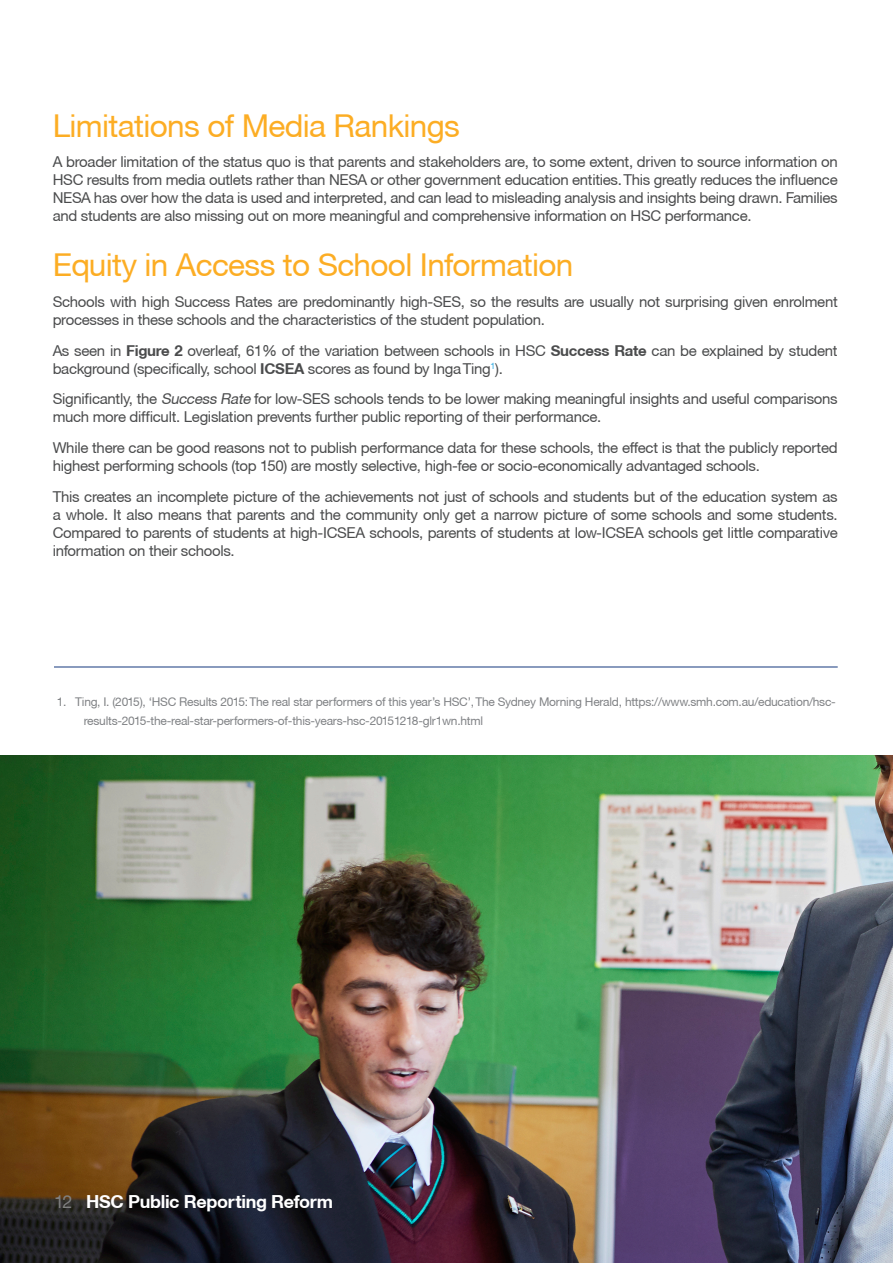
<style>
.page{position:relative;width:893px;height:1263px;background:#fff}
.page>*{position:absolute;margin:0;border:0;box-sizing:border-box;transform-origin:0 0}
.H1_2{font:31.5px "Helvetica Neue CE";letter-spacing:-.02em;color:#fcad24}
.Bullet_Point_10pt{font:700 18px "Helvetica Neue CE";letter-spacing:-.02em;color:#fff}
.Body_10pt{font:15px/18px "Helvetica Neue CE";letter-spacing:-.02em;color:#4b4c4d}
.t1{font:12px/19.2px "Helvetica Neue CE";letter-spacing:-.02em;color:#808285}
.s1{font-weight:700}
.s2{font-style:italic}
.s3{font-weight:400;color:#808080}
</style>
<div class="page">
<img style="left:0;top:755px;width:893px;height:508px">
<hr style="left:54px;top:667px;width:784px;height:1px;background:#14387d">
<p class="H1_2" style="left:53px;top:106px;width:409px">Limitations of Media Rankings</p>
<p class="Body_10pt" style="left:53px;top:153px;width:787px;text-align:justify">A broader limitation of the status quo is that parents and stakeholders are, to some extent, driven to source information on HSC results from media outlets rather than NESA or other government education entities. This greatly reduces the influence NESA has over how the data is used and interpreted, and can lead to misleading analysis and insights being drawn. Families and students are also missing out on more meaningful and comprehensive information on HSC performance.</p>
<p class="H1_2" style="left:53px;top:246px;width:522px">Equity in Access to School Information</p>
<p class="Body_10pt" style="left:53px;top:293px;width:787px">Schools with high Success Rates are predominantly high-SES, so the results are usually not surprising given enrolment processes in these schools and the characteristics of the student population.</p>
<p class="Body_10pt" style="left:53px;top:341px;width:786px">As seen in <span class="s1">Figure 2</span> overleaf, 61% of the variation between schools in HSC <span class="s1">Success Rate</span> can be explained by student background (specifically, school <span class="s1">ICSEA</span> scores as found by Inga Ting<sup>1</sup>).</p>
<p class="Body_10pt" style="left:53px;top:390px;width:786px">Significantly, the <span class="s2">Success Rate</span> for low-SES schools tends to be lower making meaningful insights and useful comparisons much more difficult. Legislation prevents further public reporting of their performance.</p>
<p class="Body_10pt" style="left:53px;top:439px;width:786px">While there can be good reasons not to publish performance data for these schools, the effect is that the publicly reported highest performing schools (top 150) are mostly selective, high-fee or socio-economically advantaged schools.</p>
<p class="Body_10pt" style="left:53px;top:488px;width:786px;text-align:justify">This creates an incomplete picture of the achievements not just of schools and students but of the education system as a whole. It also means that parents and the community only get a narrow picture of some schools and some students.<br>Compared to parents of students at high-ICSEA schools, parents of students at low-ICSEA schools get little comparative information on their schools.</p>
<p class="t1" style="left:84px;top:692px;width:754px;text-indent:-27px">1. Ting, I. (2015), ‘HSC Results 2015: The real star performers of this year’s HSC’, The Sydney Morning Herald, https://www.smh.com.au/education/hsc&shy;results-2015-the-real-star-performers-of-this-years-hsc-20151218-glr1wn.html</p>
<p class="Bullet_Point_10pt" style="left:54px;top:1190px;width:281px"><span class="s3">12</span> HSC Public Reporting Reform</p>
</div>
